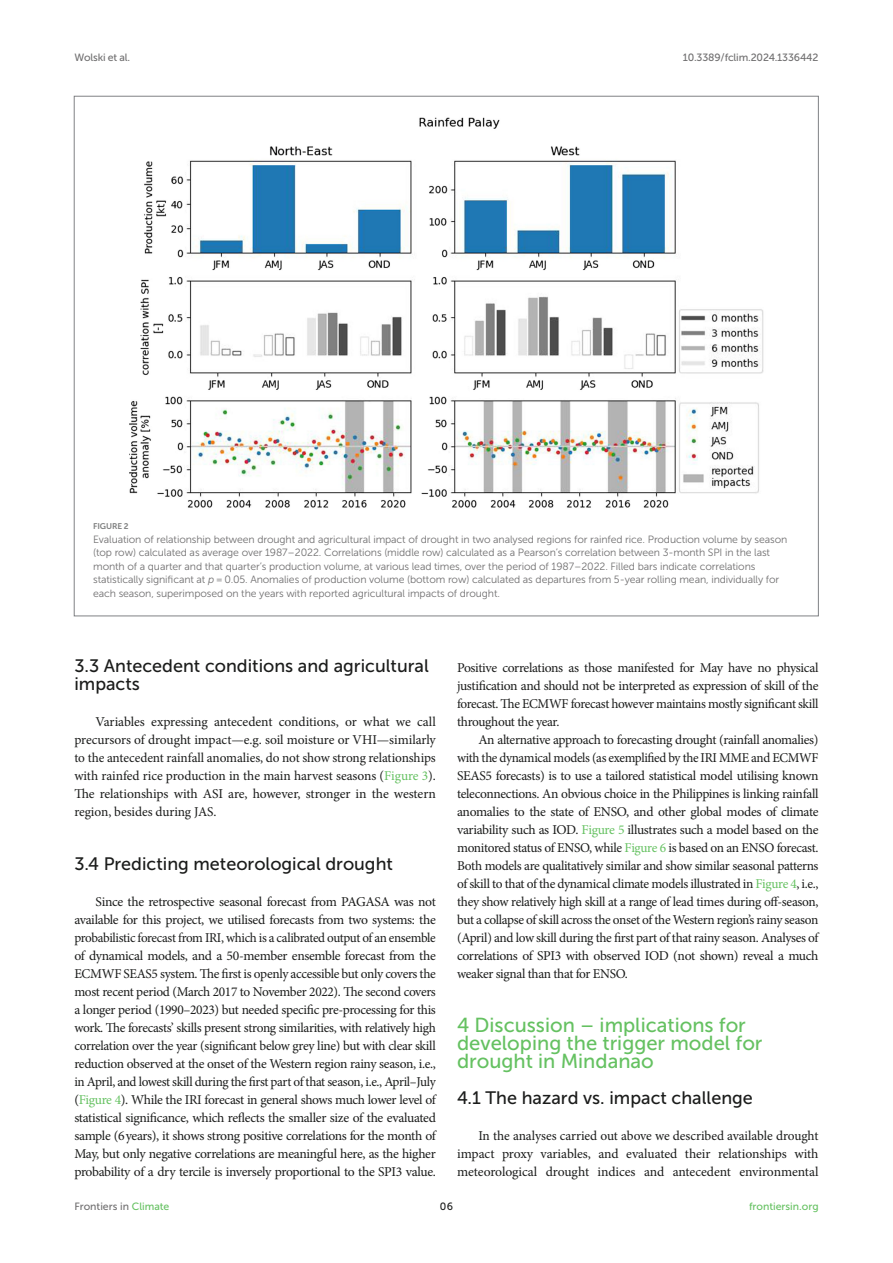
<style>
.page{position:relative;width:893px;height:1263px;background:#fff}
.page>*{position:absolute;margin:0;border:0;box-sizing:border-box;transform-origin:0 0}
.HEAD_1{font:20.25px/18px "Museo Sans 500";color:#65c161}
.HEAD_2{font:18px/18px "Museo Sans 500";color:#1b1c1b}
.HEAD_2_after_HEAD_1{font:18px "Museo Sans 500";color:#1b1c1b}
.TEXT_FLUSH{font:13.5px/18px "Minion Pro";letter-spacing:-.02em;color:#1b1c1b;text-align:justify}
.TEXT{font:13.5px/18px "Minion Pro";letter-spacing:-.03em;color:#1b1c1b;text-align:justify}
.FIG_LEG{font:10.5px/13.5px "Museo Sans 300";letter-spacing:-.01em;color:#706f70}
.t1{font:10.5px "Museo Sans 500";letter-spacing:-.015em;color:#706f70}
.t2{font:10.5px "Museo Sans 500";color:#65c161}
.t3{font:10.5px "Museo Sans 500";color:#1b1c1b}
.FIG_HD{font:8.25px "Museo Sans 700";letter-spacing:-.01em;color:#7e7f7f}
.s1{font-style:italic}
.s2{color:#65c161}
</style>
<div class="page">
<img style="left:129px;top:117px;width:635px;height:392px">
<p class="t1" style="left:74px;top:51px;width:57px">Wolski et al.</p>
<p class="t1" style="left:683px;top:51px;width:137px">10.3389/fclim.2024.1336442</p>
<p class="FIG_HD" style="left:93px;top:522px;width:37px">FIGURE 2</p>
<p class="FIG_LEG" style="left:93px;top:533px;width:696px">Evaluation of relationship between drought and agricultural impact of drought in two analysed regions for rainfed rice. Production volume by season (top row) calculated as average over 1987–2022. Correlations (middle row) calculated as a Pearson’s correlation between 3-month SPI in the last month of a quarter and that quarter’s production volume, at various lead times, over the period of 1987–2022. Filled bars indicate correlations statistically significant at <span class="s1">p</span> = 0.05. Anomalies of production volume (bottom row) calculated as departures from 5-year rolling mean, individually for each season, superimposed on the years with reported agricultural impacts of drought.</p>
<p class="HEAD_2" style="left:74px;top:657px;width:356px">3.3 Antecedent conditions and agricultural impacts</p>
<p class="TEXT_FLUSH" style="left:74px;top:713px;width:363px;text-indent:21px">Variables expressing antecedent conditions, or what we call precursors of drought impact—e.g. soil moisture or VHI—similarly to the antecedent rainfall anomalies, do not show strong relationships with rainfed rice production in the main harvest seasons (<span class="s2">Figure 3</span>).<br>The relationships with ASI are, however, stronger in the western region, besides during JAS.</p>
<p class="HEAD_2" style="left:74px;top:855px;width:320px">3.4 Predicting meteorological drought</p>
<p class="TEXT_FLUSH" style="left:74px;top:893px;width:363px;text-indent:21px">Since the retrospective seasonal forecast from PAGASA was not available for this project, we utilised forecasts from two systems: the probabilistic forecast from IRI, which is a calibrated output of an ensemble of dynamical models, and a 50-member ensemble forecast from the ECMWF SEAS5 system. The first is openly accessible but only covers the most recent period (March 2017 to November 2022). The second covers a longer period (1990–2023) but needed specific pre-processing for this work. The forecasts’ skills present strong similarities, with relatively high correlation over the year (significant below grey line) but with clear skill reduction observed at the onset of the Western region rainy season, i.e., in April, and lowest skill during the first part of that season, i.e., April–July (<span class="s2">Figure 4</span>). While the IRI forecast in general shows much lower level of statistical significance, which reflects the smaller size of the evaluated sample (6years), it shows strong positive correlations for the month of May, but only negative correlations are meaningful here, as the higher probability of a dry tercile is inversely proportional to the SPI3 value.</p>
<p class="TEXT_FLUSH" style="left:457px;top:659px;width:363px">Positive correlations as those manifested for May have no physical justification and should not be interpreted as expression of skill of the forecast. The ECMWF forecast however maintains mostly significant skill throughout the year.</p>
<p class="TEXT" style="left:457px;top:731px;width:363px;text-indent:21px">An alternative approach to forecasting drought (rainfall anomalies) with the dynamical models (as exemplified by the IRI MME and ECMWF SEAS5 forecasts) is to use a tailored statistical model utilising known teleconnections. An obvious choice in the Philippines is linking rainfall anomalies to the state of ENSO, and other global modes of climate variability such as IOD. <span class="s2">Figure 5</span> illustrates such a model based on the monitored status of ENSO, while <span class="s2">Figure 6</span> is based on an ENSO forecast.<br>Both models are qualitatively similar and show similar seasonal patterns of skill to that of the dynamical climate models illustrated in <span class="s2">Figure 4</span>, i.e., they show relatively high skill at a range of lead times during off-season, but a collapse of skill across the onset of the Western region’s rainy season (April) and low skill during the first part of that rainy season. Analyses of correlations of SPI3 with observed IOD (not shown) reveal a much weaker signal than that for ENSO.</p>
<p class="HEAD_1" style="left:457px;top:1016px;width:307px">4 Discussion – implications for developing the trigger model for drought in Mindanao</p>
<p class="HEAD_2_after_HEAD_1" style="left:457px;top:1088px;width:297px">4.1 The hazard vs. impact challenge</p>
<p class="TEXT_FLUSH" style="left:457px;top:1127px;width:363px;text-indent:21px">In the analyses carried out above we described available drought impact proxy variables, and evaluated their relationships with meteorological drought indices and antecedent environmental</p>
<p class="t1" style="left:74px;top:1200px;width:97px">Frontiers in <span class="s2">Climate</span></p>
<p class="t3" style="left:440px;top:1200px;width:15px">06</p>
<p class="t2" style="left:749px;top:1200px;width:71px">frontiersin.org</p>
</div>
